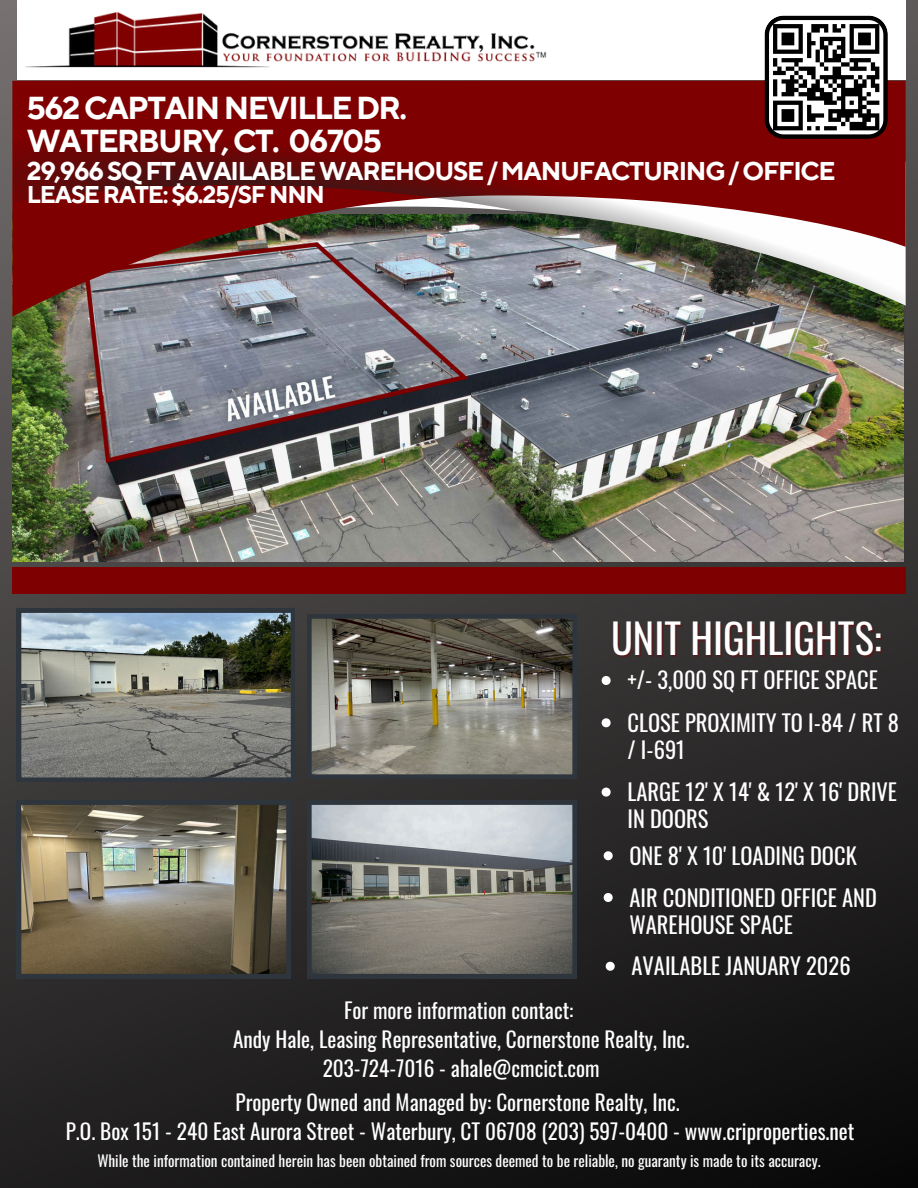
<style>
.page{position:relative;width:918px;height:1188px;background:#fff}
.page>*{position:absolute;margin:0;border:0;box-sizing:border-box;transform-origin:0 0}
.t1{font:40.5px "Oswald";color:#fff}
.t2{font:700 31.65px/32.7px "TT Norms Pro";letter-spacing:-.05em;color:#fff}
.t3{font:700 25.65px "TT Norms Pro";letter-spacing:-.05em;color:#fff}
.t4{font:700 24.15px "TT Norms Pro";letter-spacing:-.05em;color:#fff}
.t5{font:22.5px/27px "Oswald";color:#fff}
.t6{font:21.3px/29.2px "Oswald";color:#fff;text-align:center}
.t7{font:15.3px "Oswald";color:#fff}
</style>
<div class="page">
<img style="left:0;top:0;width:918px;height:1188px">
<img style="left:12px;top:317px;width:891px;height:245px">
<svg style="left:17px;top:608px;width:278px;height:174px;background:#7c817e"></svg>
<img style="left:17px;top:800px;width:274px;height:178px">
<svg style="left:307px;top:614px;width:270px;height:164px;background:#76746a"></svg>
<svg style="left:307px;top:800px;width:270px;height:178px;background:#868784"></svg>
<div style="left:12px;top:567px;width:894px;height:27px;background:#7f0000"></div>
<div style="left:12px;top:81px;width:894px;height:236px;background:#7f0000"></div>
<img style="left:13px;top:110px;width:892px;height:243px">
<div style="left:17px;top:0;width:889px;height:79px;background:#fff"></div>
<svg style="left:765px;top:16px;width:123px;height:123px"></svg>
<img style="left:25px;top:12px;width:522px;height:56px">
<svg style="left:602px;top:788px;width:9px;height:9px"></svg>
<svg style="left:602px;top:718px;width:9px;height:9px"></svg>
<svg style="left:604px;top:893px;width:9px;height:9px"></svg>
<svg style="left:604px;top:851px;width:9px;height:9px"></svg>
<svg style="left:606px;top:962px;width:9px;height:9px"></svg>
<svg style="left:602px;top:676px;width:9px;height:9px"></svg>
<h2 class="t2" style="left:27px;top:93px;width:382px">562 CAPTAIN NEVILLE DR.<br>WATERBURY, CT. 06705</h2>
<h2 class="t3" style="left:27px;top:155px;width:810px">29,966 SQ FT AVAILABLE WAREHOUSE / MANUFACTURING / OFFICE</h2>
<h2 class="t4" style="left:27px;top:181px;width:300px">LEASE RATE: $6.25/SF NNN</h2>
<p class="t1" style="left:611px;top:607px;width:272px">UNIT HIGHLIGHTS:</p>
<p class="t5" style="left:627px;top:666px;width:252px">+/- 3,000 SQ FT OFFICE SPACE</p>
<p class="t5" style="left:627px;top:708px;width:273px">CLOSE PROXIMITY TO I-84 / RT 8 / I-691</p>
<p class="t5" style="left:627px;top:777px;width:271px">LARGE 12' X 14' &amp; 12' X 16' DRIVE<br>IN DOORS</p>
<p class="t5" style="left:630px;top:841px;width:229px">ONE 8' X 10' LOADING DOCK</p>
<p class="t5" style="left:630px;top:883px;width:249px">AIR CONDITIONED OFFICE AND<br>WAREHOUSE SPACE</p>
<h1 class="t5" style="left:632px;top:952px;width:221px">AVAILABLE JANUARY 2026</h1>
<p class="t6" style="left:233px;top:995px;width:458px">For more information contact:<br>Andy Hale, Leasing Representative, Cornerstone Realty, Inc.<br>203-724-7016 - ahale@cmcict.com</p>
<p class="t6" style="left:66px;top:1087px;width:790px">Property Owned and Managed by: Cornerstone Realty, Inc.<br>P.O. Box 151 - 240 East Aurora Street - Waterbury, CT 06708 (203) 597-0400 - www.criproperties.net</p>
<p class="t7" style="left:97px;top:1149px;width:725px">While the information contained herein has been obtained from sources deemed to be reliable, no guaranty is made to its accuracy.</p>
</div>
